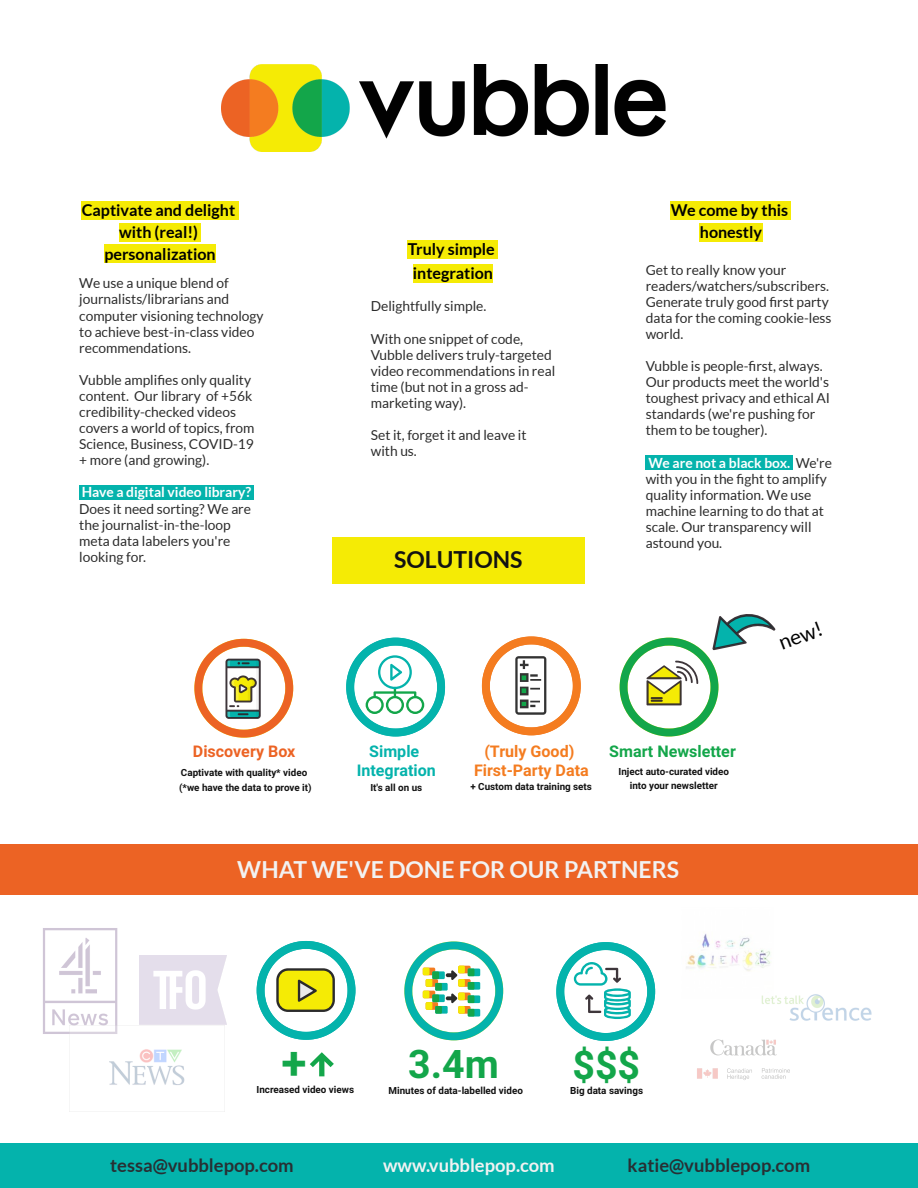
<style>
.page{position:relative;width:918px;height:1188px;background:#fff}
.page>*{position:absolute;margin:0;border:0;box-sizing:border-box;transform-origin:0 0}
.t1{font:700 45.9px "Roboto";color:#13a64a}
.t2{font:700 39.3px "Roboto";color:#13a64a}
.t3{font:700 22.95px "Lato";color:#f2f2f2}
.t4{font:700 22.95px "Lato";color:#121212}
.t5{font:20.7px "Lato";color:#000}
.t6{font:700 18.45px "Lato";color:rgb(43 34 39/.91)}
.t7{font:700 18.45px "Lato";color:#f2f2f2}
.t8{font:700 16.05px/21.9px "Lato";color:#000;text-align:center}
.t9{font:700 16.05px/18.5px "Roboto";color:#f47c20;text-align:center}
.t10{font:700 16.05px/18.5px "Roboto";color:#04b3ac;text-align:center}
.t11{font:700 16.05px "Roboto";color:#13a64a}
.t12{font:700 16.05px "Roboto";color:#ec6324}
.t13{font:13.8px/16px "Lato";color:#2b2b2b}
.t14{font:700 13.8px "Lato";color:#fff}
.t15{font:700 9.9px/14.7px "Roboto";color:#121212}
.s1{font-weight:700;color:#fff}
</style>
<div class="page">
<div style="left:332px;top:538px;width:252px;height:46px;background:#f5eb05"></div>
<div style="left:82px;top:201px;width:157px;height:18px;background:#f5eb05"></div>
<div style="left:119px;top:223px;width:82px;height:18px;background:#f5eb05"></div>
<div style="left:105px;top:245px;width:111px;height:18px;background:#f5eb05"></div>
<div style="left:79px;top:485px;width:175px;height:15px;background:#04b3ac"></div>
<div style="left:671px;top:201px;width:120px;height:18px;background:#f5eb05"></div>
<div style="left:699px;top:223px;width:64px;height:18px;background:#f5eb05"></div>
<div style="left:646px;top:455px;width:147px;height:15px;background:#04b3ac"></div>
<div style="left:0;top:844px;width:918px;height:51px;background:#ec6324"></div>
<img style="left:222px;top:65px;width:443px;height:86px">
<div style="left:408px;top:240px;width:90px;height:19px;background:#f5eb05"></div>
<div style="left:413px;top:264px;width:80px;height:19px;background:#f5eb05"></div>
<svg style="left:257px;top:941px;width:98px;height:99px"></svg>
<svg style="left:404px;top:942px;width:99px;height:98px"></svg>
<svg style="left:556px;top:942px;width:99px;height:99px"></svg>
<div style="left:0;top:1143px;width:918px;height:45px;background:#04b3ac"></div>
<svg style="left:620px;top:614px;width:156px;height:122px"></svg>
<img style="left:43px;top:928px;width:75px;height:106px">
<img style="left:69px;top:1026px;width:116px;height:86px">
<img style="left:139px;top:956px;width:87px;height:68px">
<img style="left:686px;top:933px;width:85px;height:38px">
<img style="left:761px;top:994px;width:111px;height:27px">
<img style="left:697px;top:1013px;width:94px;height:67px">
<svg style="left:310px;top:1052px;width:24px;height:24px"></svg>
<svg style="left:346px;top:638px;width:99px;height:98px"></svg>
<svg style="left:482px;top:637px;width:99px;height:98px"></svg>
<svg style="left:194px;top:639px;width:99px;height:99px"></svg>
<p class="t8" style="left:82px;top:199px;width:155px">Captivate and delight with (real!) personalization</p>
<p class="t13" style="left:79px;top:275px;width:186px">We use a unique blend of journalists/librarians and computer visioning technology to achieve best-in-class video recommendations.</p>
<p class="t13" style="left:79px;top:372px;width:177px">Vubble amplifies only quality content. Our library of +56k credibility-checked videos covers a world of topics, from<br>Science, Business, COVID-19 + more (and growing).</p>
<p class="t14" style="left:82px;top:485px;width:171px">Have a digital video library?</p>
<p class="t13" style="left:79px;top:501px;width:173px">Does it need sorting? We are the journalist-in-the-loop meta data labelers you're looking for.</p>
<p class="t8" style="left:408px;top:237px;width:88px;line-height:24.2px">Truly simple integration</p>
<p class="t13" style="left:371px;top:298px;width:117px">Delightfully simple.</p>
<p class="t13" style="left:371px;top:331px;width:186px">With one snippet of code,<br>Vubble delivers truly-targeted video recommendations in real time (but not in a gross ad&shy;marketing way).</p>
<p class="t13" style="left:371px;top:427px;width:157px">Set it, forget it and leave it with us.</p>
<h3 class="t4" style="left:394px;top:547px;width:130px">SOLUTIONS</h3>
<p class="t8" style="left:671px;top:199px;width:119px">We come by this honestly</p>
<p class="t13" style="left:646px;top:262px;width:187px">Get to really know your readers/watchers/subscribers.<br>Generate truly good first party data for the coming cookie-less world.</p>
<p class="t13" style="left:646px;top:358px;width:186px">Vubble is people-first, always.<br>Our products meet the world's toughest privacy and ethical AI standards (we're pushing for them to be tougher).</p>
<p class="t13" style="left:646px;top:455px;width:188px"><span class="s1">We are not a black box.</span> We're with you in the fight to amplify quality information. We use machine learning to do that at scale. Our transparency will astound you.</p>
<h3 class="t5" style="left:775px;top:633px;width:47px;rotate:-21deg">new!</h3>
<p class="t12" style="left:193px;top:742px;width:104px">Discovery Box</p>
<p class="t15" style="left:179px;top:765px;width:134px">Captivate with quality* video (*we have the data to prove it)</p>
<p class="t10" style="left:357px;top:742px;width:81px">Simple<br>Integration</p>
<p class="t15" style="left:370px;top:780px;width:53px">It's all on us</p>
<p class="t9" style="left:474px;top:742px;width:116px">(Truly Good)<br>First-Party Data</p>
<p class="t15" style="left:470px;top:779px;width:123px">+ Custom data training sets</p>
<p class="t11" style="left:609px;top:742px;width:128px">Smart Newsletter</p>
<p class="t15" style="left:619px;top:764px;width:112px;text-align:center">Inject auto-curated video into your newsletter</p>
<h3 class="t3" style="left:237px;top:856px;width:443px">WHAT WE'VE DONE FOR OUR PARTNERS</h3>
<h1 class="t1" style="left:282px;top:1036px;width:27px">+</h1>
<p class="t15" style="left:257px;top:1082px;width:99px">Increased video views</p>
<h2 class="t2" style="left:408px;top:1041px;width:92px">3.4m</h2>
<p class="t15" style="left:389px;top:1083px;width:136px">Minutes of data-labelled video</p>
<h2 class="t2" style="left:572px;top:1042px;width:69px">$$$</h2>
<p class="t15" style="left:570px;top:1083px;width:74px">Big data savings</p>
<h3 class="t6" style="left:110px;top:1155px;width:185px">tessa@vubblepop.com</h3>
<h3 class="t7" style="left:383px;top:1155px;width:173px">www.vubblepop.com</h3>
<h3 class="t6" style="left:628px;top:1155px;width:184px">katie@vubblepop.com</h3>
</div>
